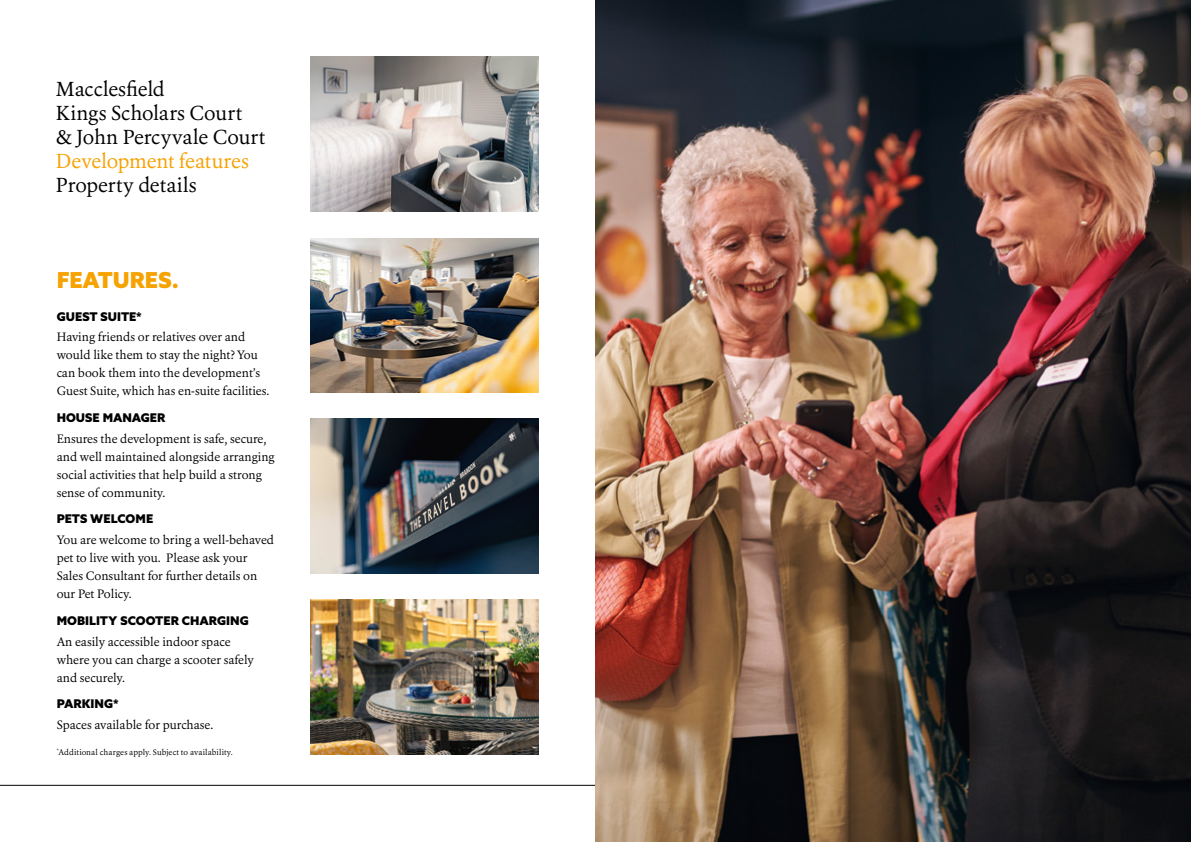
<style>
.page{position:relative;width:1191px;height:842px;background:#fff}
.page>*{position:absolute;margin:0;border:0;box-sizing:border-box;transform-origin:0 0}
.Yellow_Subhead{font:900 22px "Azo Sans Mc S";letter-spacing:-.005em;color:#f6a200}
.t1{font:20px/24px "Erato";color:#000}
.t2{font:20px "Erato";letter-spacing:-.01em;color:#f6a200}
.More_features_body_c{font:12px/18px "Erato";color:#000}
.More_features_subhea{font:12px/18px "Erato";color:#000}
.More_features_subhea-2{font:900 12px "Azo Sans Mc S";color:#000}
.More_features_body_c-2{font:900 12px "Azo Sans Mc S";letter-spacing:-.005em;color:#000}
.t3{font:8px "Erato";letter-spacing:.01em;color:#000}
</style>
<div class="page">
<hr style="left:0;top:785px;width:1134px;height:1px;background:#000">
<img style="left:595px;top:0;width:596px;height:842px">
<img style="left:310px;top:57px;width:229px;height:154px">
<img style="left:310px;top:600px;width:229px;height:154px">
<img style="left:310px;top:419px;width:229px;height:154px">
<img style="left:310px;top:238px;width:229px;height:155px">
<p class="t1" style="left:56px;top:77px;width:110px">Macclesfield</p>
<p class="t1" style="left:56px;top:101px;width:211px">Kings Scholars Court<br>&amp; John Percyvale Court</p>
<p class="t2" style="left:56px;top:148px;width:194px">Development features</p>
<p class="t1" style="left:56px;top:173px;width:142px">Property details</p>
<p class="Yellow_Subhead" style="left:57px;top:267px;width:124px">FEATURES.</p>
<p class="More_features_subhea-2" style="left:57px;top:309px;width:87px">GUEST SUITE*</p>
<p class="More_features_subhea" style="left:57px;top:328px;width:214px">Having friends or relatives over and would like them to stay the night? You can book them into the development’s Guest Suite, which has en-suite facilities.</p>
<p class="More_features_subhea-2" style="left:57px;top:410px;width:110px">HOUSE MANAGER</p>
<p class="More_features_body_c" style="left:57px;top:430px;width:219px">Ensures the development is safe, secure, and well maintained alongside arranging social activities that help build a strong sense of community.</p>
<p class="More_features_subhea-2" style="left:57px;top:512px;width:98px">PETS WELCOME</p>
<p class="More_features_body_c" style="left:57px;top:531px;width:219px">You are welcome to bring a well-behaved pet to live with you. Please ask your<br>Sales Consultant for further details on our Pet Policy.</p>
<p class="More_features_subhea-2" style="left:57px;top:613px;width:193px">MOBILITY SCOOTER CHARGING</p>
<p class="More_features_body_c" style="left:57px;top:632px;width:199px">An easily accessible indoor space where you can charge a scooter safely and securely.</p>
<p class="More_features_body_c-2" style="left:57px;top:696px;width:63px">PARKING*</p>
<p class="More_features_body_c" style="left:57px;top:716px;width:158px">Spaces available for purchase.</p>
<p class="t3" style="left:57px;top:747px;width:178px"><sup>*</sup>Additional charges apply. Subject to availability.</p>
</div>
